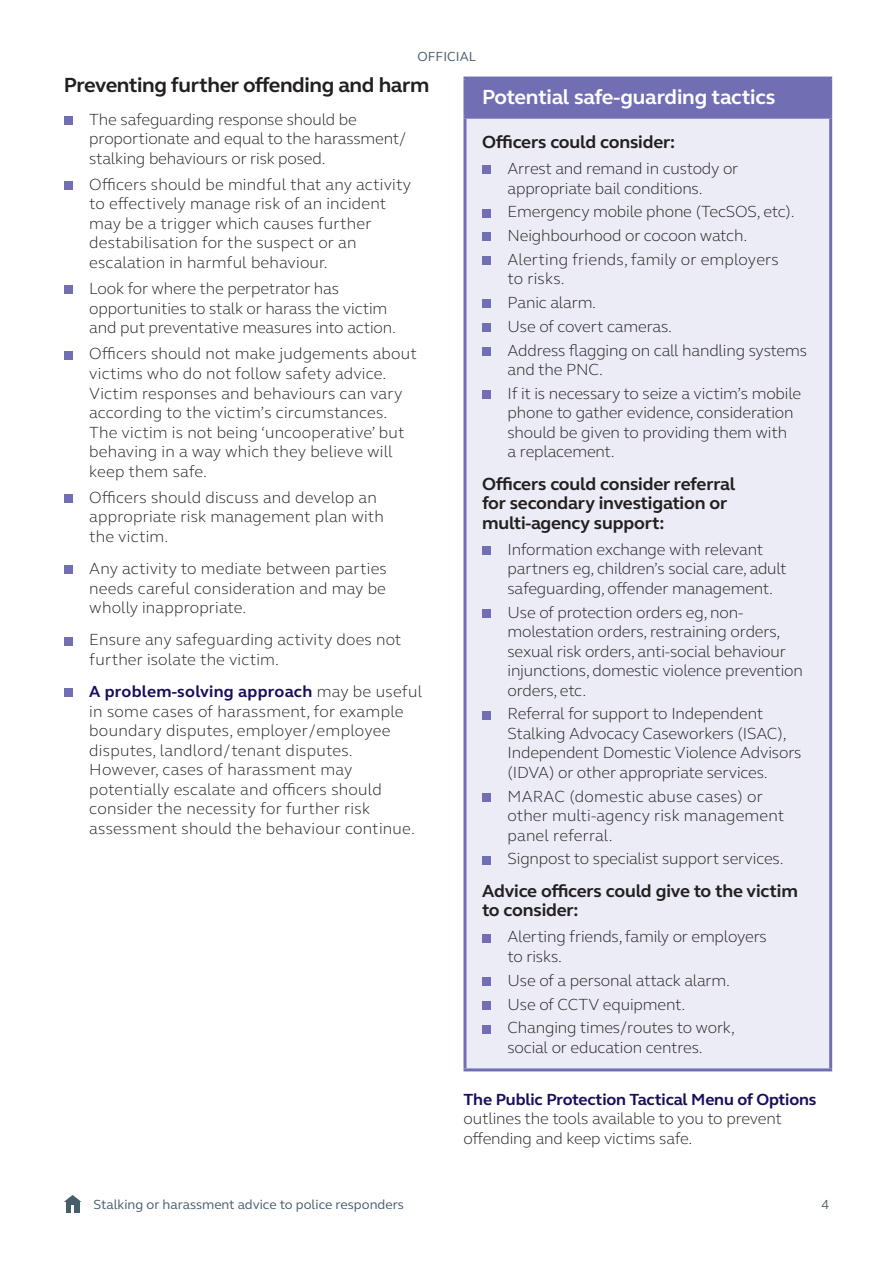
<style>
.page{position:relative;width:893px;height:1263px;background:#fff}
.page>*{position:absolute;margin:0;border:0;box-sizing:border-box;transform-origin:0 0}
.Subhead_1{font:700 21px "FS Elliot Pro";letter-spacing:-.02em;color:#231f20}
.Subhead_1_reversed{font:700 21px "FS Elliot Pro";letter-spacing:-.01em;color:#fff}
.Elliot_pro_bullets_1{font:700 18px/19.5px "FS Elliot Pro";letter-spacing:-.01em;color:#231f20}
.Elliot_pro_bullets_1-2{font:300 16.5px/19.5px "FS Elliot Pro";letter-spacing:-.01em;color:#231f20}
.Elliot_pro_bullets_1-3{font:300 16.5px/19.5px "FS Elliot Pro";letter-spacing:.01em;color:#231f20}
.Elliot_pro_bullets_1-4{font:300 16.5px/19.5px "FS Elliot Pro";letter-spacing:.015em;color:#231f20}
.t1{font:13.5px "FS Elliot Pro";color:#485d6a}
.s1{font-weight:700;color:#150d5e}
</style>
<div class="page">
<svg style="left:64px;top:1195px;width:17px;height:18px"></svg>
<div style="left:64px;top:116px;width:8px;height:9px;background:#716eb3"></div>
<div style="left:64px;top:181px;width:8px;height:9px;background:#716eb3"></div>
<div style="left:64px;top:286px;width:8px;height:8px;background:#716eb3"></div>
<div style="left:64px;top:351px;width:8px;height:8px;background:#716eb3"></div>
<div style="left:64px;top:494px;width:8px;height:9px;background:#716eb3"></div>
<div style="left:64px;top:566px;width:8px;height:8px;background:#716eb3"></div>
<div style="left:64px;top:637px;width:8px;height:8px;background:#716eb3"></div>
<div style="left:64px;top:689px;width:8px;height:8px;background:#716eb3"></div>
<div style="left:465px;top:78px;width:366px;height:39px;background:#716eb3"></div>
<div style="left:465px;top:117px;width:366px;height:953px;background:#ececf6"></div>
<hr style="left:463px;top:77px;width:369px;height:3px;background:#716eb3">
<hr style="left:463px;top:80px;width:3px;height:36px;background:#716eb3">
<hr style="left:829px;top:80px;width:3px;height:36px;background:#716eb3">
<hr style="left:463px;top:116px;width:369px;height:3px;background:#716eb3">
<hr style="left:463px;top:119px;width:3px;height:949px;background:#716eb3">
<hr style="left:829px;top:119px;width:3px;height:949px;background:#716eb3">
<hr style="left:463px;top:1068px;width:369px;height:3px;background:#716eb3">
<div style="left:482px;top:165px;width:8px;height:9px;background:#716eb3"></div>
<div style="left:482px;top:209px;width:8px;height:8px;background:#716eb3"></div>
<div style="left:482px;top:232px;width:8px;height:9px;background:#716eb3"></div>
<div style="left:482px;top:256px;width:8px;height:9px;background:#716eb3"></div>
<div style="left:482px;top:299px;width:8px;height:9px;background:#716eb3"></div>
<div style="left:482px;top:323px;width:8px;height:9px;background:#716eb3"></div>
<div style="left:482px;top:347px;width:8px;height:8px;background:#716eb3"></div>
<div style="left:482px;top:390px;width:8px;height:9px;background:#716eb3"></div>
<div style="left:482px;top:546px;width:8px;height:9px;background:#716eb3"></div>
<div style="left:482px;top:609px;width:8px;height:9px;background:#716eb3"></div>
<div style="left:482px;top:711px;width:8px;height:8px;background:#716eb3"></div>
<div style="left:482px;top:793px;width:8px;height:9px;background:#716eb3"></div>
<div style="left:482px;top:856px;width:8px;height:8px;background:#716eb3"></div>
<div style="left:482px;top:934px;width:8px;height:8px;background:#716eb3"></div>
<div style="left:482px;top:977px;width:8px;height:9px;background:#716eb3"></div>
<div style="left:482px;top:1001px;width:8px;height:8px;background:#716eb3"></div>
<div style="left:482px;top:1025px;width:8px;height:8px;background:#716eb3"></div>
<p class="t1" style="left:417px;top:48px;width:60px">OFFICIAL</p>
<p class="Subhead_1" style="left:64px;top:71px;width:367px">Preventing further offending and harm</p>
<p class="Elliot_pro_bullets_1-2" style="left:89px;top:109px;width:318px">The safeguarding response should be proportionate and equal to the harassment/ stalking behaviours or risk posed.</p>
<p class="Elliot_pro_bullets_1-3" style="left:89px;top:174px;width:323px">Officers should be mindful that any activity to effectively manage risk of an incident may be a trigger which causes further destabilisation for the suspect or an escalation in harmful behaviour.</p>
<p class="Elliot_pro_bullets_1-2" style="left:89px;top:278px;width:308px">Look for where the perpetrator has opportunities to stalk or harass the victim and put preventative measures into action.</p>
<p class="Elliot_pro_bullets_1-3" style="left:89px;top:344px;width:329px">Officers should not make judgements about victims who do not follow safety advice.<br>Victim responses and behaviours can vary according to the victim’s circumstances.<br>The victim is not being ‘uncooperative’ but behaving in a way which they believe will keep them safe.</p>
<p class="Elliot_pro_bullets_1-3" style="left:89px;top:487px;width:296px">Officers should discuss and develop an appropriate risk management plan with the victim.</p>
<p class="Elliot_pro_bullets_1-2" style="left:89px;top:558px;width:299px;text-align:justify">Any activity to mediate between parties needs careful consideration and may be wholly inappropriate.</p>
<p class="Elliot_pro_bullets_1-3" style="left:89px;top:629px;width:314px">Ensure any safeguarding activity does not further isolate the victim.</p>
<p class="Elliot_pro_bullets_1-4" style="left:89px;top:681px;width:334px"><span class="s1">A problem-solving approach</span> may be useful in some cases of harassment, for example boundary disputes, employer/employee disputes, landlord/tenant disputes.<br>However, cases of harassment may potentially escalate and officers should consider the necessity for further risk assessment should the behaviour continue.</p>
<p class="Subhead_1_reversed" style="left:482px;top:83px;width:295px">Potential safe-guarding tactics</p>
<p class="Elliot_pro_bullets_1" style="left:482px;top:132px;width:195px">Officers could consider:</p>
<p class="Elliot_pro_bullets_1-2" style="left:507px;top:158px;width:232px">Arrest and remand in custody or appropriate bail conditions.</p>
<p class="Elliot_pro_bullets_1-2" style="left:507px;top:201px;width:289px">Emergency mobile phone (TecSOS, etc).</p>
<p class="Elliot_pro_bullets_1-2" style="left:507px;top:225px;width:241px">Neighbourhood or cocoon watch.</p>
<p class="Elliot_pro_bullets_1-3" style="left:507px;top:249px;width:273px">Alerting friends, family or employers to risks.</p>
<p class="Elliot_pro_bullets_1-2" style="left:507px;top:292px;width:90px">Panic alarm.</p>
<p class="Elliot_pro_bullets_1-2" style="left:507px;top:316px;width:166px">Use of covert cameras.</p>
<p class="Elliot_pro_bullets_1-2" style="left:507px;top:340px;width:301px">Address flagging on call handling systems and the PNC.</p>
<p class="Elliot_pro_bullets_1-2" style="left:507px;top:383px;width:295px">If it is necessary to seize a victim’s mobile phone to gather evidence, consideration should be given to providing them with<br>a replacement.</p>
<p class="Elliot_pro_bullets_1" style="left:482px;top:473px;width:255px">Officers could consider referral for secondary investigation or multi-agency support:</p>
<p class="Elliot_pro_bullets_1-2" style="left:507px;top:539px;width:281px">Information exchange with relevant partners eg, children’s social care, adult safeguarding, offender management.</p>
<p class="Elliot_pro_bullets_1-2" style="left:507px;top:602px;width:297px">Use of protection orders eg, non&shy;molestation orders, restraining orders, sexual risk orders, anti-social behaviour injunctions, domestic violence prevention orders, etc.</p>
<p class="Elliot_pro_bullets_1-2" style="left:507px;top:703px;width:296px">Referral for support to Independent Stalking Advocacy Caseworkers (ISAC), Independent Domestic Violence Advisors (IDVA) or other appropriate services.</p>
<p class="Elliot_pro_bullets_1-3" style="left:507px;top:786px;width:278px">MARAC (domestic abuse cases) or other multi-agency risk management panel referral.</p>
<p class="Elliot_pro_bullets_1-2" style="left:507px;top:848px;width:278px">Signpost to specialist support services.</p>
<p class="Elliot_pro_bullets_1" style="left:482px;top:880px;width:317px">Advice officers could give to the victim to consider:</p>
<p class="Elliot_pro_bullets_1-2" style="left:507px;top:927px;width:261px">Alerting friends, family or employers to risks.</p>
<p class="Elliot_pro_bullets_1-2" style="left:507px;top:970px;width:224px">Use of a personal attack alarm.</p>
<p class="Elliot_pro_bullets_1-2" style="left:507px;top:994px;width:179px">Use of CCTV equipment.</p>
<p class="Elliot_pro_bullets_1-2" style="left:507px;top:1017px;width:229px">Changing times/routes to work, social or education centres.</p>
<p class="Elliot_pro_bullets_1-2" style="left:463px;top:1089px;width:355px"><span class="s1">The Public Protection Tactical Menu of Options </span>outlines the tools available to you to prevent offending and keep victims safe.</p>
<p class="t1" style="left:94px;top:1196px;width:312px">Stalking or harassment advice to police responders</p>
<p class="t1" style="left:821px;top:1196px;width:9px">4</p>
</div>
